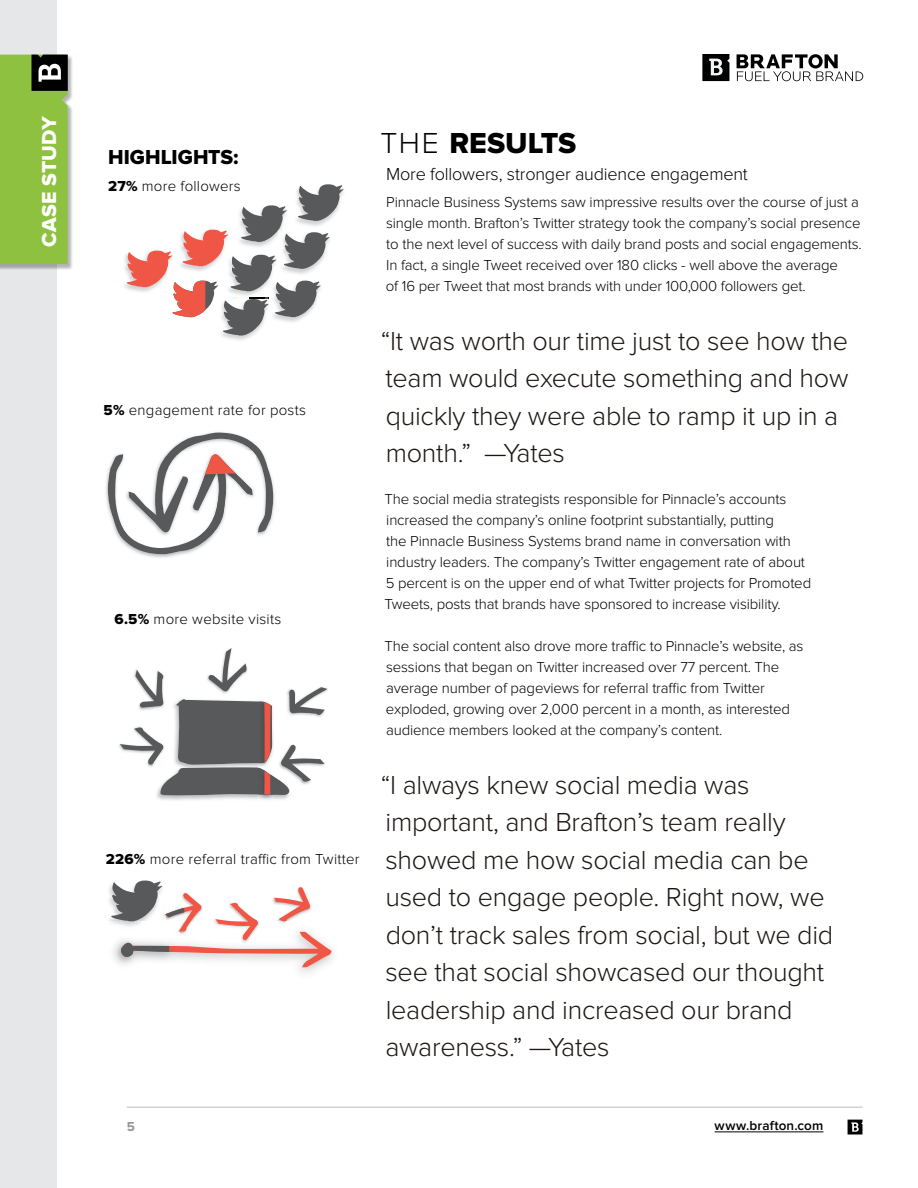
<style>
.page{position:relative;width:918px;height:1188px;background:#fff}
.page>*{position:absolute;margin:0;border:0;box-sizing:border-box;transform-origin:0 0}
.t1{font:30px "Proxima Nova Extrabld";color:#000}
.t2{font:300 27px/37.5px "Proxima Nova";letter-spacing:-.01em;color:#1d1714}
.t3{font:21px "Proxima Nova Extrabld";color:#000}
.t4{font:21px "Proxima Nova Extrabld";letter-spacing:.005em;color:#fff}
.t5{font:300 18px "Proxima Nova";letter-spacing:-.01em;color:#000}
.t6{font:300 15px/21px "Proxima Nova";letter-spacing:-.01em;color:#000}
.t7{font:300 15px "Proxima Nova";letter-spacing:.015em;color:#000}
.t8{font:600 13.5px "Proxima Nova";letter-spacing:.01em;color:#000}
.t9{font:700 13.5px "Proxima Nova";color:#939598}
.s1{font-family:"Proxima Nova Extrabld";font-weight:400}
.s2{font-family:"Proxima Nova";font-weight:300}
</style>
<div class="page">
<svg style="left:848px;top:1120px;width:14px;height:15px"></svg>
<hr style="left:715px;top:1132px;width:108px;height:1px;background:#000">
<hr style="left:127px;top:1107px;width:736px;height:1px;background:#d4d2d2">
<div style="left:0;top:0;width:57px;height:1188px;background:#e6e7e8"></div>
<div style="left:0;top:56px;width:73px;height:214px;background:#000;opacity:.3"></div>
<svg style="left:0;top:55px;width:68px;height:209px;background:#85b33e"></svg>
<svg style="left:702px;top:54px;width:27px;height:27px"></svg>
<svg style="left:737px;top:54px;width:126px;height:27px"></svg>
<img style="left:124px;top:254px;width:3px;height:35px">
<svg style="left:127px;top:184px;width:217px;height:153px"></svg>
<img style="left:105px;top:477px;width:78px;height:81px">
<svg style="left:107px;top:433px;width:167px;height:121px"></svg>
<img style="left:156px;top:795px;width:133px;height:5px">
<img style="left:258px;top:795px;width:16px;height:5px">
<svg style="left:120px;top:648px;width:208px;height:147px"></svg>
<img style="left:298px;top:951px;width:35px;height:22px">
<img style="left:109px;top:886px;width:2px;height:35px">
<svg style="left:111px;top:880px;width:221px;height:87px"></svg>
<h3 class="t4" style="left:37px;top:247px;width:132px;rotate:-90deg">CASE STUDY</h3>
<h3 class="t3" style="left:108px;top:145px;width:132px">HIGHLIGHTS:</h3>
<p class="t7" style="left:108px;top:177px;width:134px"><span class="s1">27%</span> more followers</p>
<p class="t7" style="left:104px;top:402px;width:204px"><span class="s1">5%</span> engagement rate for posts</p>
<p class="t7" style="left:115px;top:611px;width:168px"><span class="s1">6.5%</span> more website visits</p>
<p class="t7" style="left:106px;top:851px;width:255px"><span class="s1">226%</span> more referral traffic from Twitter</p>
<h1 class="t1" style="left:381px;top:126px;width:197px"><span class="s2">THE</span> RESULTS</h1>
<p class="t5" style="left:386px;top:164px;width:363px">More followers, stronger audience engagement</p>
<p class="t6" style="left:386px;top:192px;width:477px">Pinnacle Business Systems saw impressive results over the course of just a single month. Brafton’s Twitter strategy took the company’s social presence to the next level of success with daily brand posts and social engagements.<br>In fact, a single Tweet received over 180 clicks - well above the average<br>of 16 per Tweet that most brands with under 100,000 followers get.</p>
<h2 class="t2" style="left:381px;top:322px;width:469px">“It was worth our time just to see how the team would execute something and how quickly they were able to ramp it up in a month.” —Yates</h2>
<p class="t6" style="left:385px;top:489px;width:428px">The social media strategists responsible for Pinnacle’s accounts increased the company’s online footprint substantially, putting<br>the Pinnacle Business Systems brand name in conversation with industry leaders. The company’s Twitter engagement rate of about 5 percent is on the upper end of what Twitter projects for Promoted Tweets, posts that brands have sponsored to increase visibility.</p>
<p class="t6" style="left:385px;top:636px;width:420px">The social content also drove more traffic to Pinnacle’s website, as sessions that began on Twitter increased over 77 percent. The average number of pageviews for referral traffic from Twitter exploded, growing over 2,000 percent in a month, as interested audience members looked at the company’s content.</p>
<p class="t2" style="left:381px;top:766px;width:454px">“I always knew social media was important, and Brafton’s team really showed me how social media can be used to engage people. Right now, we don’t track sales from social, but we did see that social showcased our thought leadership and increased our brand awareness.” —Yates</p>
<p class="t9" style="left:127px;top:1119px;width:10px">5</p>
<p class="t8" style="left:715px;top:1118px;width:110px">www.brafton.com</p>
</div>
